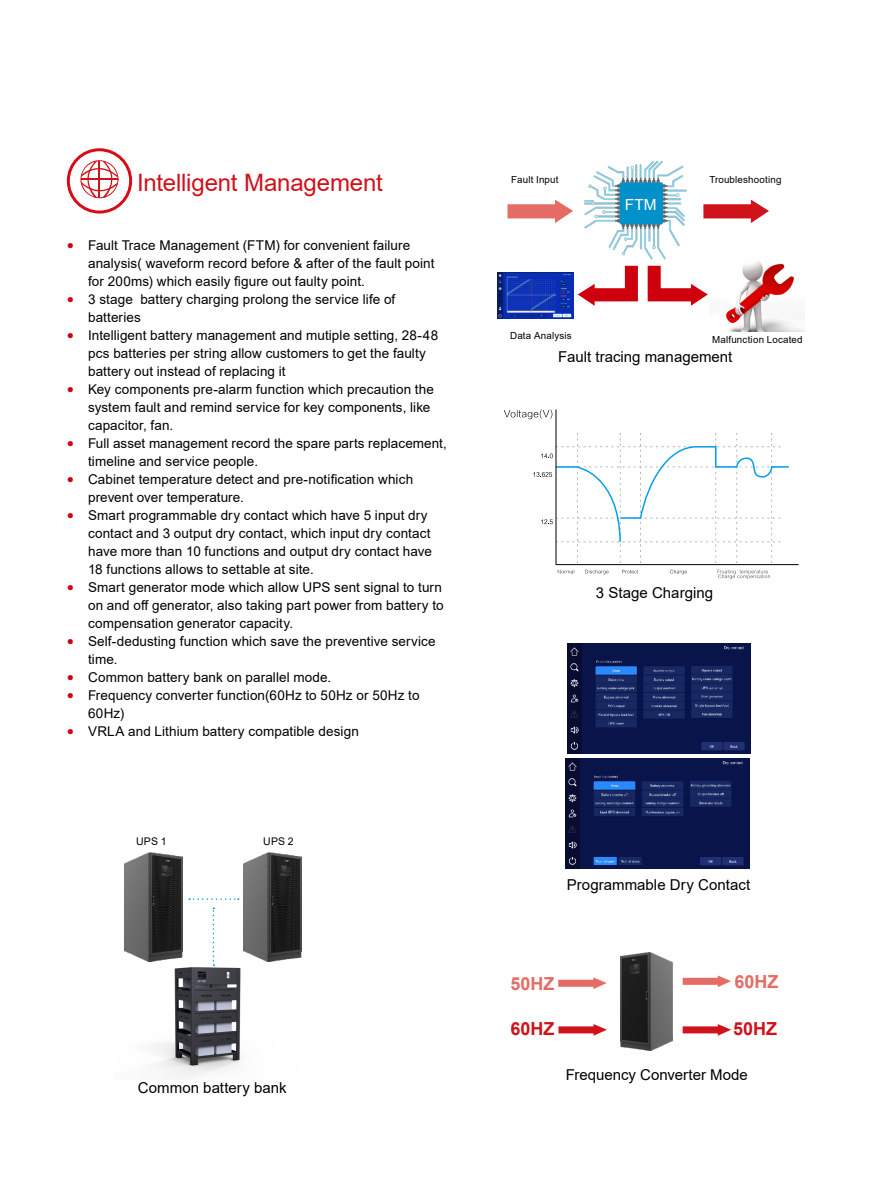
<style>
.page{position:relative;width:872px;height:1191px;background:#fff}
.page>*{position:absolute;margin:0;border:0;box-sizing:border-box;transform-origin:0 0}
.t1{font:24px "Arial";letter-spacing:-.01em;color:#d0121b}
.t2{font:700 18px "Arial";color:#e56c65}
.t3{font:700 18px "Arial";color:#d0121b}
.t4{font:15.3px "Arial";color:#fff}
.t5{font:15px "Arial";color:#000}
.t6{font:13.5px/18px "Arial";letter-spacing:.005em;color:#000}
.t7{font:10.5px "Arial";letter-spacing:.01em;color:#000}
.t8{font:9.75px "Arial";letter-spacing:.02em;color:#000}
.s1{font-size:12px;color:#cf000e}
</style>
<div class="page">
<img style="left:726px;top:261px;width:78px;height:70px">
<svg style="left:703px;top:200px;width:66px;height:23px"></svg>
<svg style="left:647px;top:266px;width:61px;height:40px"></svg>
<svg style="left:578px;top:266px;width:60px;height:40px"></svg>
<svg style="left:507px;top:200px;width:66px;height:23px"></svg>
<img style="left:584px;top:160px;width:103px;height:100px">
<img style="left:497px;top:273px;width:76px;height:46px">
<div style="left:67px;top:148px;width:65px;height:65px;border:3px solid #d80c18;border-radius:50%"></div>
<svg style="left:78px;top:159px;width:44px;height:40px"></svg>
<hr style="left:81px;top:178px;width:37px;height:1px;background:#d0121b">
<img style="left:620px;top:952px;width:52px;height:98px">
<svg style="left:558px;top:977px;width:49px;height:12px"></svg>
<svg style="left:558px;top:1024px;width:49px;height:11px"></svg>
<svg style="left:682px;top:975px;width:49px;height:12px"></svg>
<svg style="left:682px;top:1024px;width:49px;height:11px"></svg>
<svg style="left:504px;top:409px;width:48px;height:10px"></svg>
<hr style="left:556px;top:564px;width:242px;height:1px;background:#000">
<svg style="left:533px;top:433px;width:256px;height:129px"></svg>
<hr style="left:555px;top:410px;width:1px;height:154px;background:#000">
<svg style="left:558px;top:570px;width:16px;height:3px"></svg>
<svg style="left:585px;top:570px;width:23px;height:4px"></svg>
<svg style="left:622px;top:570px;width:16px;height:3px"></svg>
<svg style="left:670px;top:570px;width:17px;height:4px"></svg>
<svg style="left:717px;top:570px;width:53px;height:9px"></svg>
<img style="left:567px;top:643px;width:183px;height:110px">
<img style="left:566px;top:758px;width:183px;height:110px">
<img style="left:146px;top:955px;width:156px;height:124px">
<svg style="left:189px;top:898px;width:50px;height:2px"></svg>
<svg style="left:213px;top:907px;width:1px;height:58px"></svg>
<img style="left:124px;top:852px;width:58px;height:109px">
<img style="left:243px;top:852px;width:58px;height:109px">
<h1 class="t1" style="left:137px;top:166px;width:247px">Intelligent Management</h1>
<p class="t6" style="left:88px;top:236px;width:348px;text-indent:-21px"><span class="s1">●</span> Fault Trace Management (FTM) for convenient failure analysis( waveform record before &amp; after of the fault point for 200ms) which easily figure out faulty point.</p>
<p class="t6" style="left:88px;top:290px;width:309px;text-indent:-21px"><span class="s1">●</span> 3 stage battery charging prolong the service life of batteries</p>
<p class="t6" style="left:88px;top:326px;width:351px;text-indent:-21px"><span class="s1">●</span> Intelligent battery management and mutiple setting, 28-48 pcs batteries per string allow customers to get the faulty battery out instead of replacing it</p>
<p class="t6" style="left:88px;top:380px;width:347px;text-indent:-21px"><span class="s1">●</span> Key components pre-alarm function which precaution the system fault and remind service for key components, like capacitor, fan.</p>
<p class="t6" style="left:88px;top:434px;width:360px;text-indent:-21px"><span class="s1">●</span> Full asset management record the spare parts replacement, timeline and service people.</p>
<p class="t6" style="left:88px;top:470px;width:326px;text-indent:-21px"><span class="s1">●</span> Cabinet temperature detect and pre-notification which prevent over temperature.</p>
<p class="t6" style="left:88px;top:506px;width:345px;text-indent:-21px"><span class="s1">●</span> Smart programmable dry contact which have 5 input dry contact and 3 output dry contact, which input dry contact have more than 10 functions and output dry contact have 18 functions allows to settable at site.</p>
<p class="t6" style="left:88px;top:578px;width:357px;text-indent:-21px"><span class="s1">●</span> Smart generator mode which allow UPS sent signal to turn on and off generator, also taking part power from battery to compensation generator capacity.</p>
<p class="t6" style="left:88px;top:632px;width:349px;text-indent:-21px"><span class="s1">●</span> Self-dedusting function which save the preventive service time.</p>
<p class="t6" style="left:67px;top:668px;width:266px"><span class="s1">●</span> Common battery bank on parallel mode.</p>
<p class="t6" style="left:88px;top:686px;width:333px;text-indent:-21px"><span class="s1">●</span> Frequency converter function(60Hz to 50Hz or 50Hz to<br>60Hz)</p>
<p class="t6" style="left:67px;top:722px;width:293px"><span class="s1">●</span> VRLA and Lithium battery compatible design</p>
<p class="t7" style="left:136px;top:834px;width:32px">UPS 1</p>
<p class="t7" style="left:263px;top:834px;width:32px">UPS 2</p>
<p class="t5" style="left:138px;top:1077px;width:150px">Common battery bank</p>
<p class="t8" style="left:511px;top:173px;width:49px">Fault Input</p>
<p class="t8" style="left:709px;top:173px;width:73px">Troubleshooting</p>
<p class="t4" style="left:625px;top:194px;width:33px">FTM</p>
<p class="t8" style="left:510px;top:329px;width:63px">Data Analysis</p>
<p class="t8" style="left:712px;top:333px;width:92px">Malfunction Located</p>
<p class="t5" style="left:558px;top:346px;width:176px">Fault tracing management</p>
<p class="t5" style="left:596px;top:582px;width:119px">3 Stage Charging</p>
<p class="t5" style="left:567px;top:874px;width:185px">Programmable Dry Contact</p>
<h2 class="t2" style="left:510px;top:971px;width:46px">50HZ</h2>
<h2 class="t2" style="left:734px;top:968px;width:46px">60HZ</h2>
<h2 class="t3" style="left:733px;top:1016px;width:46px">50HZ</h2>
<p class="t5" style="left:566px;top:1064px;width:183px">Frequency Converter Mode</p>
<h2 class="t3" style="left:510px;top:1016px;width:46px">60HZ</h2>
</div>
